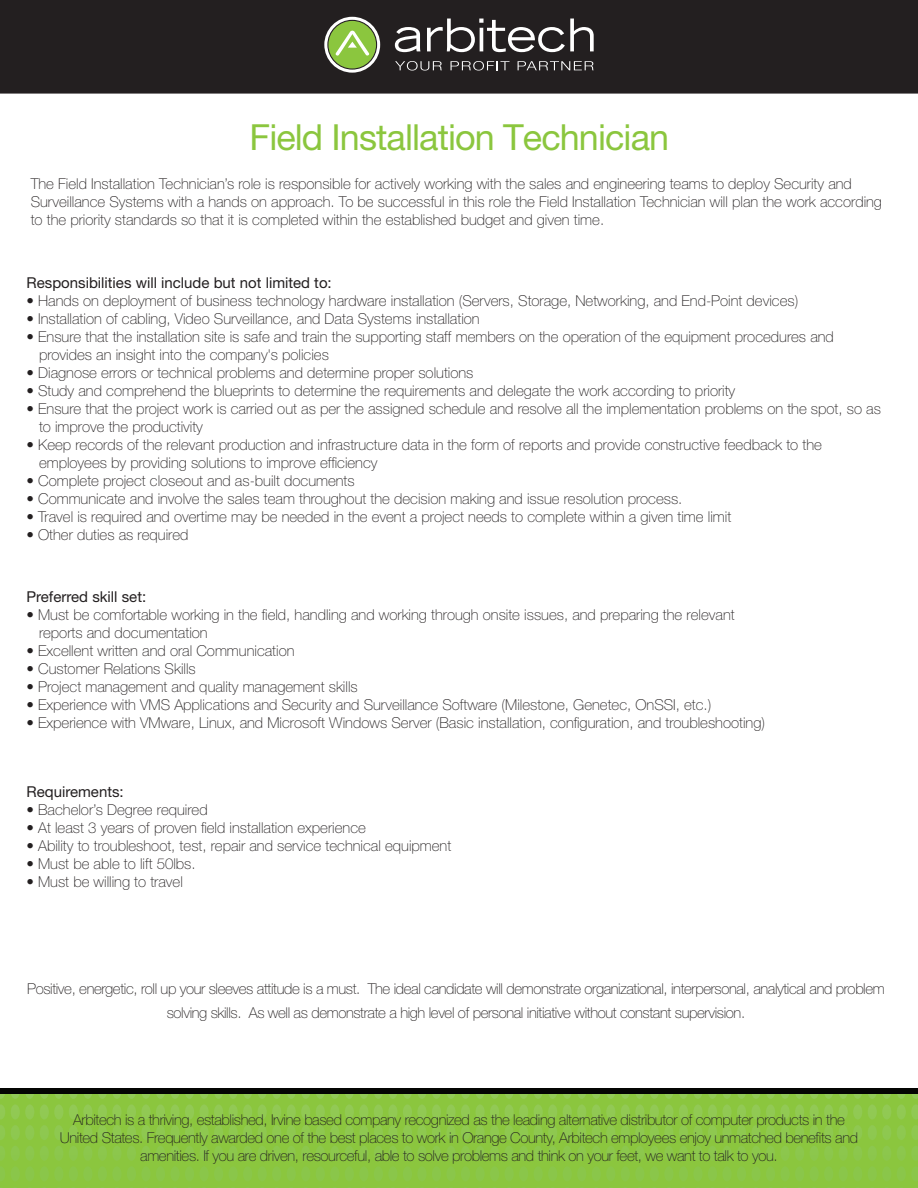
<style>
.page{position:relative;width:918px;height:1188px;background:#fff}
.page>*{position:absolute;margin:0;border:0;box-sizing:border-box;transform-origin:0 0}
.t1{font:36px "Helvetica Neue LT Pro";letter-spacing:-.025em;color:#8bc63e}
.t2{font:100 15px/18px "Helvetica Neue LT Std";color:#231f20}
.t3{font:100 15px/18px "Helvetica Neue LT Std";letter-spacing:-.025em;color:#231f20;text-align:center}
.t4{font:15px "Helvetica Neue LT Pro";color:#231f20}
</style>
<div class="page">
<svg style="left:0;top:1094px;width:918px;height:94px;background:#8bc643"></svg>
<svg style="left:388px;top:1094px;width:530px;height:5px;background:#8dc748"></svg>
<div style="left:0;top:0;width:918px;height:94px;background:#231f20"></div>
<svg style="left:395px;top:61px;width:47px;height:10px"></svg>
<svg style="left:451px;top:61px;width:58px;height:10px"></svg>
<svg style="left:518px;top:61px;width:76px;height:9px"></svg>
<svg style="left:395px;top:27px;width:25px;height:25px"></svg>
<svg style="left:427px;top:19px;width:167px;height:33px"></svg>
<svg style="left:324px;top:17px;width:56px;height:56px"></svg>
<div style="left:0;top:1089px;width:918px;height:5px;background:#040503"></div>
<h1 class="t1" style="left:250px;top:115px;width:421px">Field Installation Technician</h1>
<p class="t2" style="left:31px;top:175px;width:853px">The Field Installation Technician’s role is responsible for actively working with the sales and engineering teams to deploy Security and<br>Surveillance Systems with a hands on approach. To be successful in this role the Field Installation Technician will plan the work according to the priority standards so that it is completed within the established budget and given time.</p>
<p class="t4" style="left:27px;top:274px;width:307px">Responsibilities will include but not limited to:</p>
<p class="t2" style="left:27px;top:292px;width:773px">• Hands on deployment of business technology hardware installation (Servers, Storage, Networking, and End-Point devices)</p>
<p class="t2" style="left:27px;top:310px;width:455px">• Installation of cabling, Video Surveillance, and Data Systems installation</p>
<p class="t2" style="left:39px;top:328px;width:796px;text-indent:-13px">• Ensure that the installation site is safe and train the supporting staff members on the operation of the equipment procedures and provides an insight into the company's policies</p>
<p class="t2" style="left:27px;top:364px;width:448px">• Diagnose errors or technical problems and determine proper solutions</p>
<p class="t2" style="left:27px;top:382px;width:710px">• Study and comprehend the blueprints to determine the requirements and delegate the work according to priority</p>
<p class="t2" style="left:39px;top:400px;width:843px;text-indent:-13px">• Ensure that the project work is carried out as per the assigned schedule and resolve all the implementation problems on the spot, so as to improve the productivity</p>
<p class="t2" style="left:39px;top:436px;width:784px;text-indent:-13px">• Keep records of the relevant production and infrastructure data in the form of reports and provide constructive feedback to the employees by providing solutions to improve efficiency</p>
<p class="t2" style="left:26px;top:472px;width:330px">• Complete project closeout and as-built documents</p>
<p class="t2" style="left:26px;top:490px;width:657px">• Communicate and involve the sales team throughout the decision making and issue resolution process.</p>
<p class="t2" style="left:26px;top:508px;width:706px">• Travel is required and overtime may be needed in the event a project needs to complete within a given time limit</p>
<p class="t2" style="left:26px;top:526px;width:164px">• Other duties as required</p>
<p class="t4" style="left:26px;top:587px;width:121px">Preferred skill set:</p>
<p class="t2" style="left:39px;top:605px;width:697px;text-indent:-13px">• Must be comfortable working in the field, handling and working through onsite issues, and preparing the relevant reports and documentation</p>
<p class="t2" style="left:26px;top:641px;width:270px">• Excellent written and oral Communication</p>
<p class="t2" style="left:26px;top:659px;width:171px">• Customer Relations Skills</p>
<p class="t2" style="left:26px;top:677px;width:333px">• Project management and quality management skills</p>
<p class="t2" style="left:26px;top:695px;width:686px">• Experience with VMS Applications and Security and Surveillance Software (Milestone, Genetec, OnSSI, etc.)</p>
<p class="t2" style="left:26px;top:713px;width:740px">• Experience with VMware, Linux, and Microsoft Windows Server (Basic installation, configuration, and troubleshooting)</p>
<p class="t4" style="left:26px;top:782px;width:99px">Requirements:</p>
<p class="t2" style="left:26px;top:801px;width:183px">• Bachelor’s Degree required</p>
<p class="t2" style="left:26px;top:819px;width:341px">• At least 3 years of proven field installation experience</p>
<p class="t2" style="left:26px;top:837px;width:426px">• Ability to troubleshoot, test, repair and service technical equipment</p>
<p class="t2" style="left:26px;top:855px;width:171px">• Must be able to lift 50lbs.</p>
<p class="t2" style="left:26px;top:873px;width:158px">• Must be willing to travel</p>
<p class="t3" style="left:27px;top:976px;width:859px;line-height:24px">Positive, energetic, roll up your sleeves attitude is a must. The ideal candidate will demonstrate organizational, interpersonal, analytical and problem solving skills. As well as demonstrate a high level of personal initiative without constant supervision.</p>
<p class="t3" style="left:60px;top:1110px;width:800px">Arbitech is a thriving, established, Irvine based company recognized as the leading alternative distributor of computer products in the<br>United States. Frequently awarded one of the best places to work in Orange County, Arbitech employees enjoy unmatched benefits and amenities. If you are driven, resourceful, able to solve problems and think on your feet, we want to talk to you.</p>
</div>
